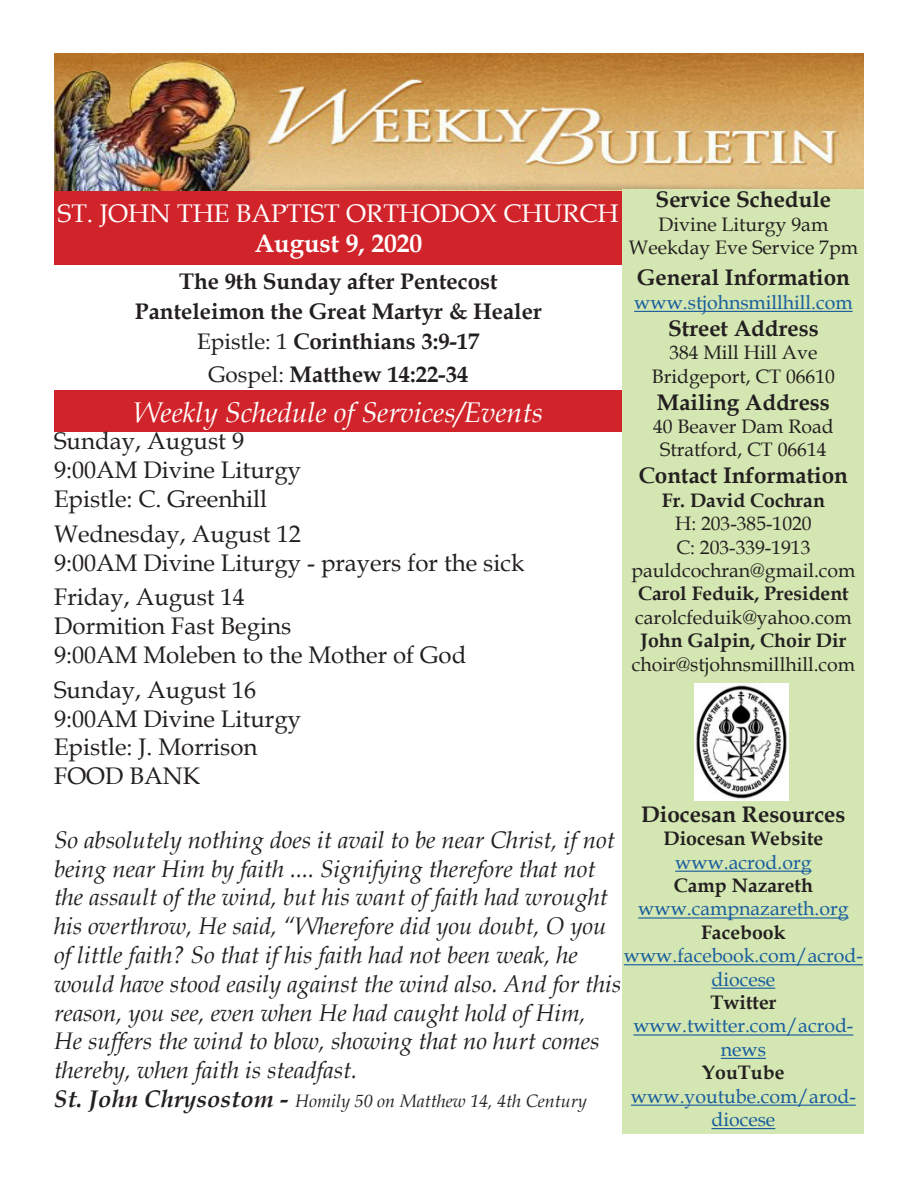
<style>
.page{position:relative;width:918px;height:1188px;background:#fff}
.page>*{position:absolute;margin:0;border:0;box-sizing:border-box;transform-origin:0 0}
.t1{font:italic 28.5px "Book Antiqua";color:#fff}
.t2{font:25.5px "Book Antiqua";color:#fff}
.t3{font:700 25.5px "Book Antiqua";color:#fff}
.t4{font:italic 24px/28.8px "Book Antiqua";color:#231f20}
.t5{font:24px "Book Antiqua";color:#231f20}
.t6{font:700 22.5px "Book Antiqua";color:#231f20}
.t7{font:19.5px "Book Antiqua";color:#231f20}
.t8{font:19.5px/23.4px "Book Antiqua";color:#175d9e;text-align:center}
.t9{font:700 19.5px "Book Antiqua";color:#231f20}
.t10{font:italic 18px "Book Antiqua";color:#231f20}
.s1{font-weight:400}
.s2{font-weight:700;font-size:24px}
</style>
<div class="page">
<img style="left:54px;top:54px;width:810px;height:136px">
<div style="left:54px;top:191px;width:569px;height:74px;background:#d1232a"></div>
<div style="left:54px;top:391px;width:569px;height:41px;background:#d1232a"></div>
<div style="left:623px;top:189px;width:241px;height:945px;background:#d4e6b2"></div>
<hr style="left:634px;top:311px;width:219px;height:1px;background:#175d9e">
<hr style="left:675px;top:871px;width:137px;height:1px;background:#175d9e">
<hr style="left:638px;top:917px;width:211px;height:2px;background:#175d9e">
<hr style="left:624px;top:964px;width:239px;height:1px;background:#175d9e">
<hr style="left:711px;top:988px;width:64px;height:1px;background:#175d9e">
<hr style="left:633px;top:1034px;width:220px;height:2px;background:#175d9e">
<hr style="left:721px;top:1058px;width:45px;height:1px;background:#175d9e">
<hr style="left:631px;top:1105px;width:225px;height:1px;background:#175d9e">
<hr style="left:711px;top:1128px;width:64px;height:1px;background:#175d9e">
<img style="left:695px;top:683px;width:94px;height:118px">
<p class="t2" style="left:58px;top:195px;width:562px">ST. JOHN THE BAPTIST ORTHODOX CHURCH</p>
<p class="t3" style="left:254px;top:226px;width:169px">August 9, 2020</p>
<p class="t6" style="left:179px;top:266px;width:320px">The 9th Sunday after Pentecost</p>
<p class="t6" style="left:135px;top:296px;width:408px">Panteleimon the Great Martyr &amp; Healer</p>
<p class="t6" style="left:197px;top:326px;width:284px"><span class="s1">Epistle: 1</span> Corinthians 3:9-17</p>
<p class="t6" style="left:208px;top:359px;width:261px"><span class="s1">Gospel:</span> Matthew 14:22-34</p>
<p class="t1" style="left:134px;top:392px;width:411px">Weekly Schedule of Services/Events</p>
<p class="t5" style="left:54px;top:425px;width:192px">Sunday, August 9</p>
<p class="t5" style="left:54px;top:453px;width:249px">9:00AM Divine Liturgy</p>
<p class="t5" style="left:54px;top:482px;width:215px">Epistle: C. Greenhill</p>
<p class="t5" style="left:54px;top:517px;width:248px">Wednesday, August 12</p>
<p class="t5" style="left:54px;top:546px;width:472px">9:00AM Divine Liturgy - prayers for the sick</p>
<p class="t5" style="left:54px;top:581px;width:192px">Friday, August 14</p>
<p class="t5" style="left:54px;top:609px;width:239px">Dormition Fast Begins</p>
<p class="t5" style="left:54px;top:638px;width:414px">9:00AM Moleben to the Mother of God</p>
<p class="t5" style="left:54px;top:673px;width:204px">Sunday, August 16</p>
<p class="t5" style="left:54px;top:702px;width:249px">9:00AM Divine Liturgy</p>
<p class="t5" style="left:54px;top:731px;width:205px">Epistle: J. Morrison</p>
<p class="t5" style="left:54px;top:759px;width:148px">FOOD BANK</p>
<p class="t6" style="left:656px;top:184px;width:177px">Service Schedule</p>
<p class="t7" style="left:659px;top:210px;width:171px">Divine Liturgy 9am</p>
<p class="t7" style="left:629px;top:234px;width:231px">Weekday Eve Service 7pm</p>
<p class="t6" style="left:637px;top:262px;width:215px">General Information</p>
<p class="t8" style="left:634px;top:290px;width:220px">www.stjohnsmillhill.com</p>
<p class="t6" style="left:668px;top:313px;width:152px">Street Address</p>
<p class="t7" style="left:669px;top:339px;width:150px">384 Mill Hill Ave</p>
<p class="t7" style="left:652px;top:362px;width:184px">Bridgeport, CT 06610</p>
<p class="t6" style="left:657px;top:387px;width:175px">Mailing Address</p>
<p class="t7" style="left:653px;top:413px;width:182px">40 Beaver Dam Road</p>
<p class="t7" style="left:660px;top:436px;width:168px">Stratford, CT 06614</p>
<p class="t6" style="left:639px;top:460px;width:211px">Contact Information</p>
<p class="t9" style="left:662px;top:487px;width:165px">Fr. David Cochran</p>
<p class="t7" style="left:675px;top:510px;width:138px">H: 203-385-1020</p>
<p class="t7" style="left:676px;top:533px;width:136px">C: 203-339-1913</p>
<p class="t7" style="left:631px;top:557px;width:226px">pauldcochran@gmail.com</p>
<p class="t9" style="left:638px;top:581px;width:212px">Carol Feduik, President</p>
<p class="t7" style="left:635px;top:604px;width:218px">carolcfeduik@yahoo.com</p>
<p class="t9" style="left:640px;top:627px;width:207px">John Galpin, Choir Dir</p>
<p class="t7" style="left:632px;top:650px;width:225px">choir@stjohnsmillhill.com</p>
<p class="t6" style="left:641px;top:799px;width:206px">Diocesan Resources</p>
<p class="t9" style="left:664px;top:825px;width:161px">Diocesan Website</p>
<p class="t8" style="left:675px;top:850px;width:138px">www.acrod.org</p>
<p class="t9" style="left:674px;top:872px;width:141px">Camp Nazareth</p>
<p class="t8" style="left:638px;top:897px;width:212px">www.campnazareth.org</p>
<p class="t9" style="left:701px;top:919px;width:86px">Facebook</p>
<p class="t8" style="left:624px;top:943px;width:241px">www.facebook.com/acrod&shy;diocese</p>
<p class="t9" style="left:710px;top:989px;width:68px">Twitter</p>
<p class="t8" style="left:633px;top:1014px;width:222px">www.twitter.com/acrod&shy;news</p>
<p class="t9" style="left:702px;top:1059px;width:84px">YouTube</p>
<p class="t8" style="left:631px;top:1084px;width:226px">www.youtube.com/arod&shy;diocese</p>
<p class="t4" style="left:54px;top:825px;width:569px">So absolutely nothing does it avail to be near Christ, if not being near Him by faith .... Signifying therefore that not the assault of the wind, but his want of faith had wrought his overthrow, He said, “Wherefore did you doubt, O you of little faith? So that if his faith had not been weak, he would have stood easily against the wind also. And for this reason, you see, even when He had caught hold of Him,<br>He suffers the wind to blow, showing that no hurt comes thereby, when faith is steadfast.</p>
<p class="t10" style="left:54px;top:1088px;width:534px"><span class="s2">St. John Chrysostom -</span> Homily 50 on Matthew 14, 4th Century</p>
</div>
